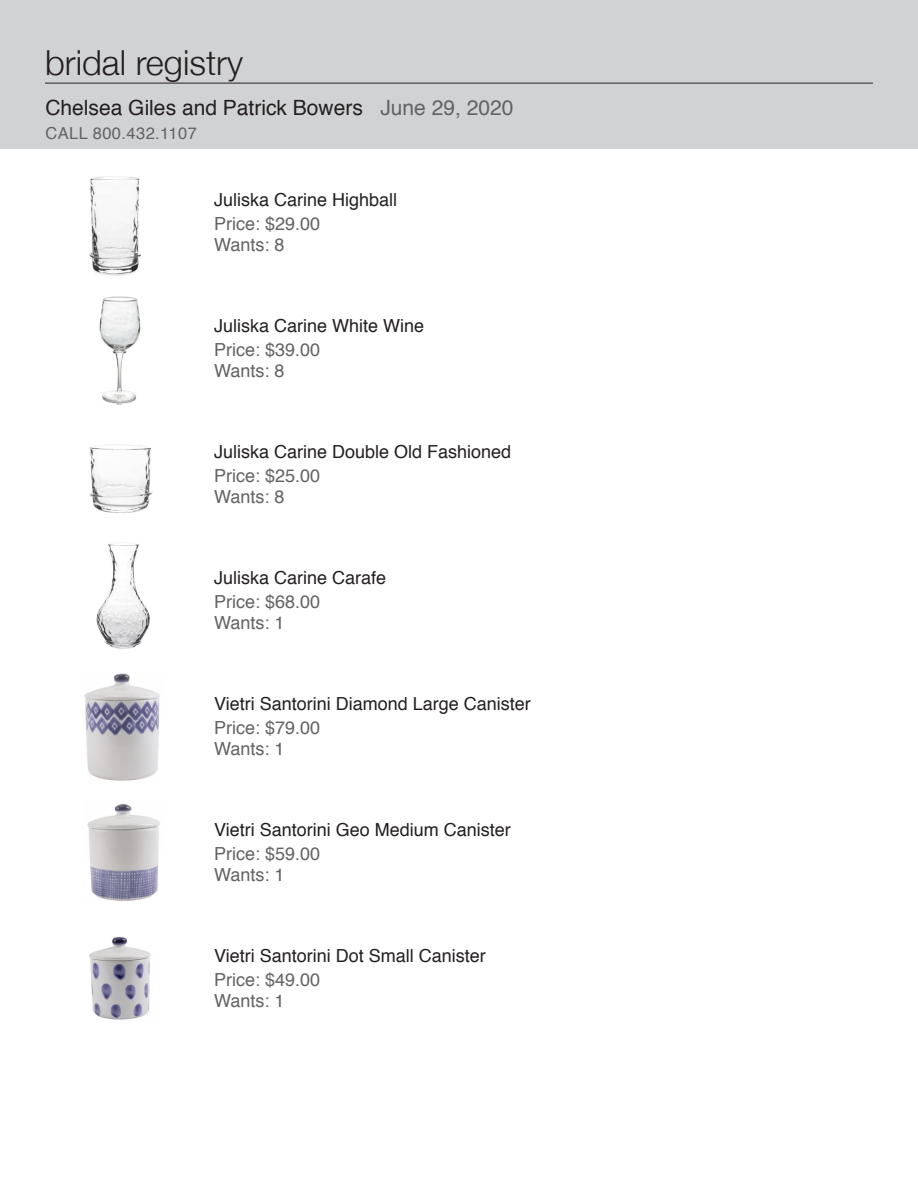
<style>
.page{position:relative;width:918px;height:1188px;background:#fff}
.page>*{position:absolute;margin:0;border:0;box-sizing:border-box;transform-origin:0 0}
.t1{font:300 34.5px "Helvetica Neue";color:#231f20}
.bride_and_groom{font:21px "Helvetica";color:#231f20}
.item{font:18px "Helvetica";color:#231f20}
.price_and_number{font:18px "Helvetica";color:#636366}
.t2{font:16.5px "Helvetica";letter-spacing:.025em;color:#636366}
.s1{color:#636366}
</style>
<div class="page">
<div style="left:0;top:0;width:918px;height:148px;background:#d1d2d4"></div>
<hr style="left:45px;top:83px;width:828px;height:1px;background:#231f20">
<img style="left:89px;top:176px;width:52px;height:100px">
<img style="left:99px;top:296px;width:42px;height:109px">
<img style="left:89px;top:444px;width:64px;height:69px">
<img style="left:84px;top:673px;width:76px;height:108px">
<img style="left:87px;top:803px;width:73px;height:98px">
<img style="left:89px;top:937px;width:62px;height:83px">
<img style="left:96px;top:542px;width:54px;height:107px">
<p class="t1" style="left:45px;top:35px;width:200px">bridal registry</p>
<p class="bride_and_groom" style="left:45px;top:92px;width:470px">Chelsea Giles and Patrick Bowers <span class="s1">June 29, 2020</span></p>
<p class="t2" style="left:45px;top:121px;width:153px">CALL 800.432.1107</p>
<p class="item" style="left:214px;top:186px;width:185px">Juliska Carine Highball</p>
<p class="price_and_number" style="left:214px;top:210px;width:108px">Price: $29.00</p>
<p class="price_and_number" style="left:214px;top:231px;width:72px">Wants: 8</p>
<p class="item" style="left:214px;top:312px;width:212px">Juliska Carine White Wine</p>
<p class="price_and_number" style="left:214px;top:336px;width:108px">Price: $39.00</p>
<p class="price_and_number" style="left:214px;top:357px;width:72px">Wants: 8</p>
<p class="item" style="left:214px;top:438px;width:299px">Juliska Carine Double Old Fashioned</p>
<p class="price_and_number" style="left:214px;top:462px;width:108px">Price: $25.00</p>
<p class="price_and_number" style="left:214px;top:483px;width:72px">Wants: 8</p>
<p class="item" style="left:214px;top:564px;width:174px">Juliska Carine Carafe</p>
<p class="price_and_number" style="left:214px;top:588px;width:108px">Price: $68.00</p>
<p class="price_and_number" style="left:214px;top:609px;width:72px">Wants: 1</p>
<p class="item" style="left:214px;top:690px;width:318px">Vietri Santorini Diamond Large Canister</p>
<p class="price_and_number" style="left:214px;top:714px;width:108px">Price: $79.00</p>
<p class="price_and_number" style="left:214px;top:735px;width:72px">Wants: 1</p>
<p class="item" style="left:214px;top:816px;width:298px">Vietri Santorini Geo Medium Canister</p>
<p class="price_and_number" style="left:214px;top:840px;width:108px">Price: $59.00</p>
<p class="price_and_number" style="left:214px;top:861px;width:72px">Wants: 1</p>
<p class="item" style="left:214px;top:942px;width:273px">Vietri Santorini Dot Small Canister</p>
<p class="price_and_number" style="left:214px;top:966px;width:108px">Price: $49.00</p>
<p class="price_and_number" style="left:214px;top:987px;width:72px">Wants: 1</p>
</div>
